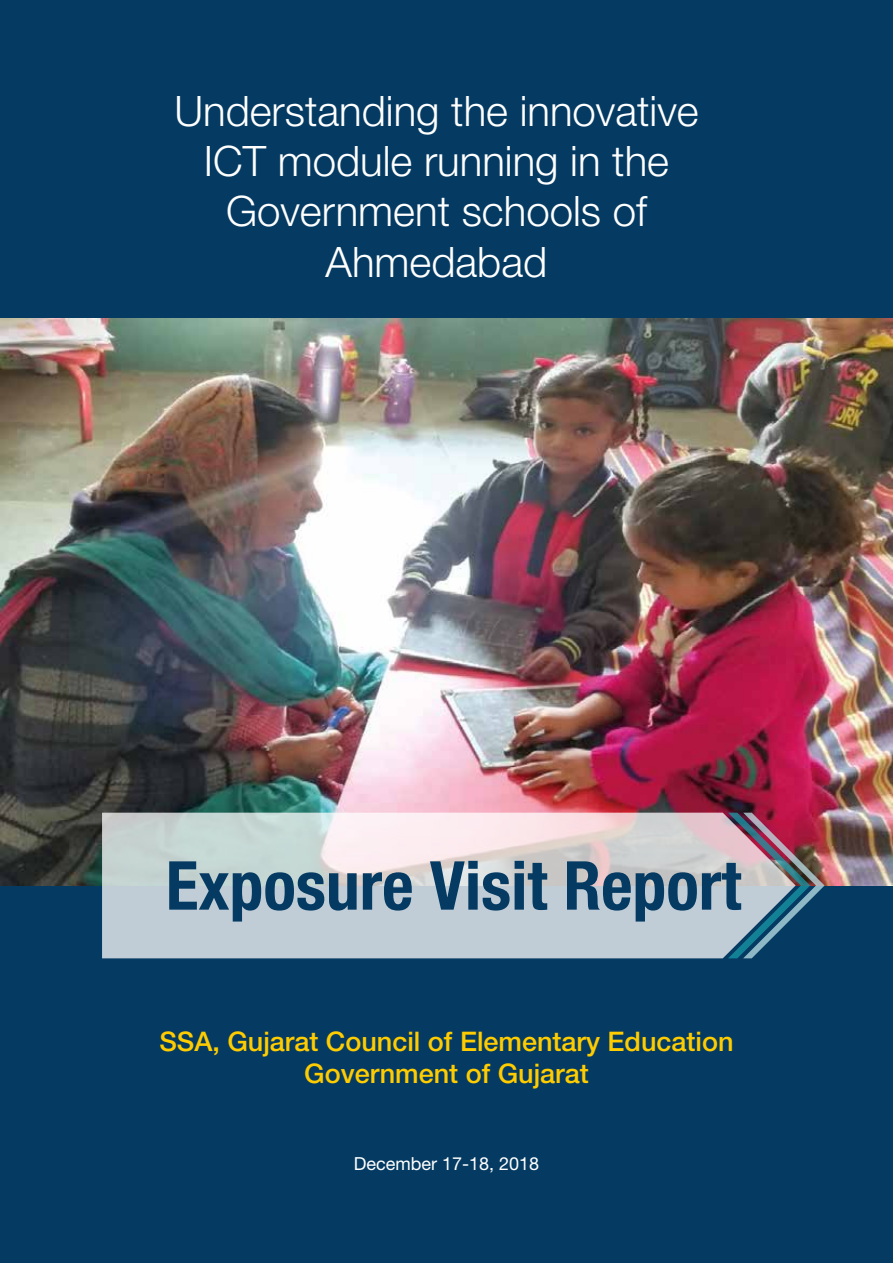
<style>
.page{position:relative;width:893px;height:1263px;background:#053b63}
.page>*{position:absolute;margin:0;border:0;box-sizing:border-box;transform-origin:0 0}
.t1{font:700 condensed 67.65px "Helvetica Neue LT Std";color:#053b63}
.t2{font:300 42px/50.4px "Helvetica Neue LT Std";color:#fff;text-align:center}
.t3{font:500 27px/32.4px "Helvetica Neue LT Std";color:#fc0;text-align:center}
.t4{font:18px "Helvetica Neue LT Std";color:#fff}
</style>
<div class="page">
<img style="left:0;top:319px;width:893px;height:566px">
<svg style="left:102px;top:813px;width:626px;height:145px;background:#ccd2d7"></svg>
<img style="left:728px;top:813px;width:97px;height:145px">
<p class="t2" style="left:174px;top:85px;width:526px">Understanding the innovative<br>ICT module running in the<br>Government schools of<br>Ahmedabad</p>
<h1 class="t1" style="left:166px;top:845px;width:577px">Exposure Visit Report</h1>
<p class="t3" style="left:159px;top:1024px;width:576px">SSA, Gujarat Council of Elementary Education<br>Government of Gujarat</p>
<p class="t4" style="left:354px;top:1153px;width:187px">December 17-18, 2018</p>
</div>
